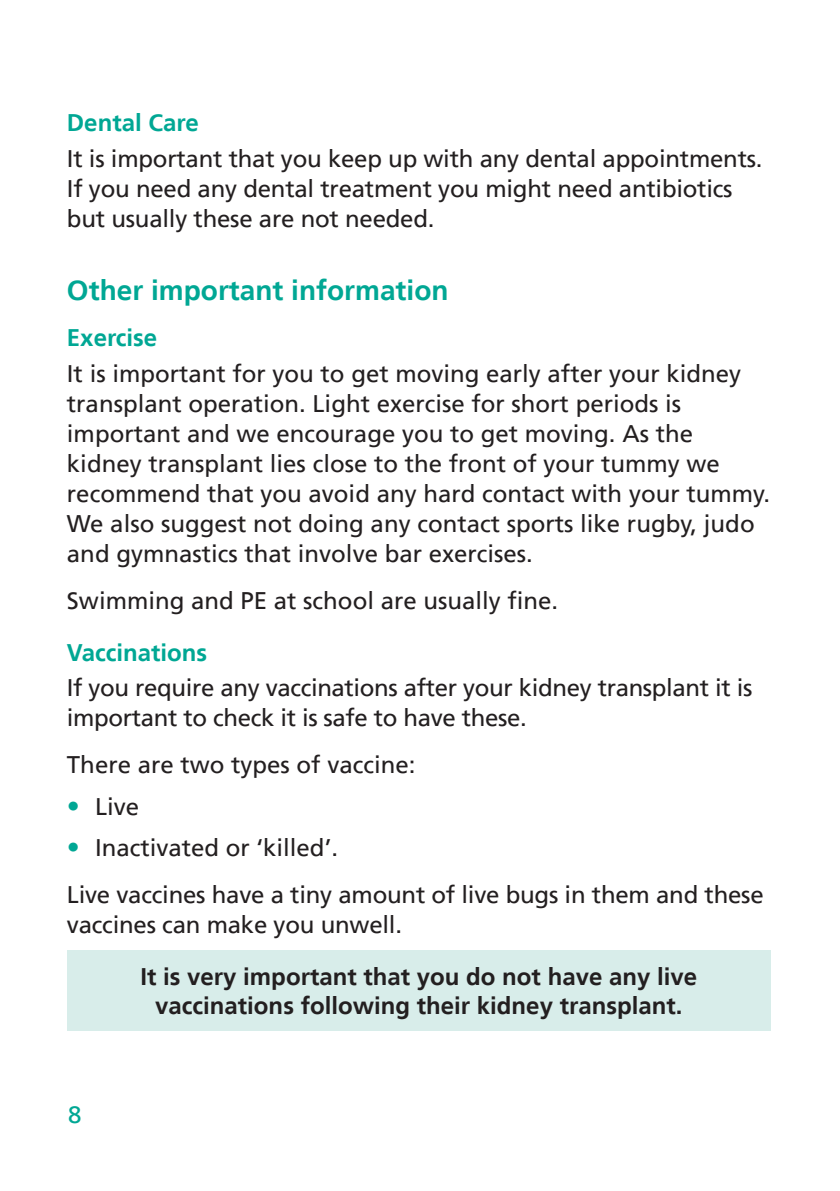
<style>
.page{position:relative;width:840px;height:1191px;background:#fff}
.page>*{position:absolute;margin:0;border:0;box-sizing:border-box;transform-origin:0 0}
.Main_Headings{font:700 28px "Frutiger LT";color:#00a794}
.Body_Text{font:24px/30px "Frutiger LT";color:#231f20}
.Body_Text-2{font:700 24px/28.8px "Frutiger LT";color:#231f20;text-align:center}
.Sub_Heading{font:700 24px "Frutiger LT";color:#00a794}
.t1{font:24px "Frutiger LT";color:#00a794}
.s1{font-size:26px;color:#00a794}
</style>
<div class="page">
<div style="left:67px;top:950px;width:703px;height:80px;background:#d8edea"></div>
<p class="Sub_Heading" style="left:67px;top:109px;width:133px">Dental Care</p>
<p class="Body_Text" style="left:67px;top:144px;width:696px">It is important that you keep up with any dental appointments.<br>If you need any dental treatment you might need antibiotics but usually these are not needed.</p>
<p class="Main_Headings" style="left:67px;top:274px;width:383px">Other important information</p>
<p class="Sub_Heading" style="left:67px;top:324px;width:92px">Exercise</p>
<p class="Body_Text" style="left:67px;top:359px;width:704px">It is important for you to get moving early after your kidney transplant operation. Light exercise for short periods is important and we encourage you to get moving. As the kidney transplant lies close to the front of your tummy we recommend that you avoid any hard contact with your tummy.<br>We also suggest not doing any contact sports like rugby, judo and gymnastics that involve bar exercises.</p>
<p class="Body_Text" style="left:67px;top:586px;width:492px">Swimming and PE at school are usually fine.</p>
<p class="Sub_Heading" style="left:67px;top:638px;width:142px">Vaccinations</p>
<p class="Body_Text" style="left:67px;top:673px;width:686px">If you require any vaccinations after your kidney transplant it is important to check it is safe to have these.</p>
<p class="Body_Text" style="left:67px;top:750px;width:350px">There are two types of vaccine:</p>
<p class="Body_Text" style="left:67px;top:791px;width:74px"><span class="s1">•</span> Live</p>
<p class="Body_Text" style="left:67px;top:832px;width:272px"><span class="s1">•</span> Inactivated or ‘killed’.</p>
<p class="Body_Text" style="left:67px;top:879px;width:697px">Live vaccines have a tiny amount of live bugs in them and these vaccines can make you unwell.</p>
<p class="Body_Text-2" style="left:140px;top:962px;width:558px">It is very important that you do not have any live vaccinations following their kidney transplant.</p>
<p class="t1" style="left:68px;top:1101px;width:15px">8</p>
</div>
